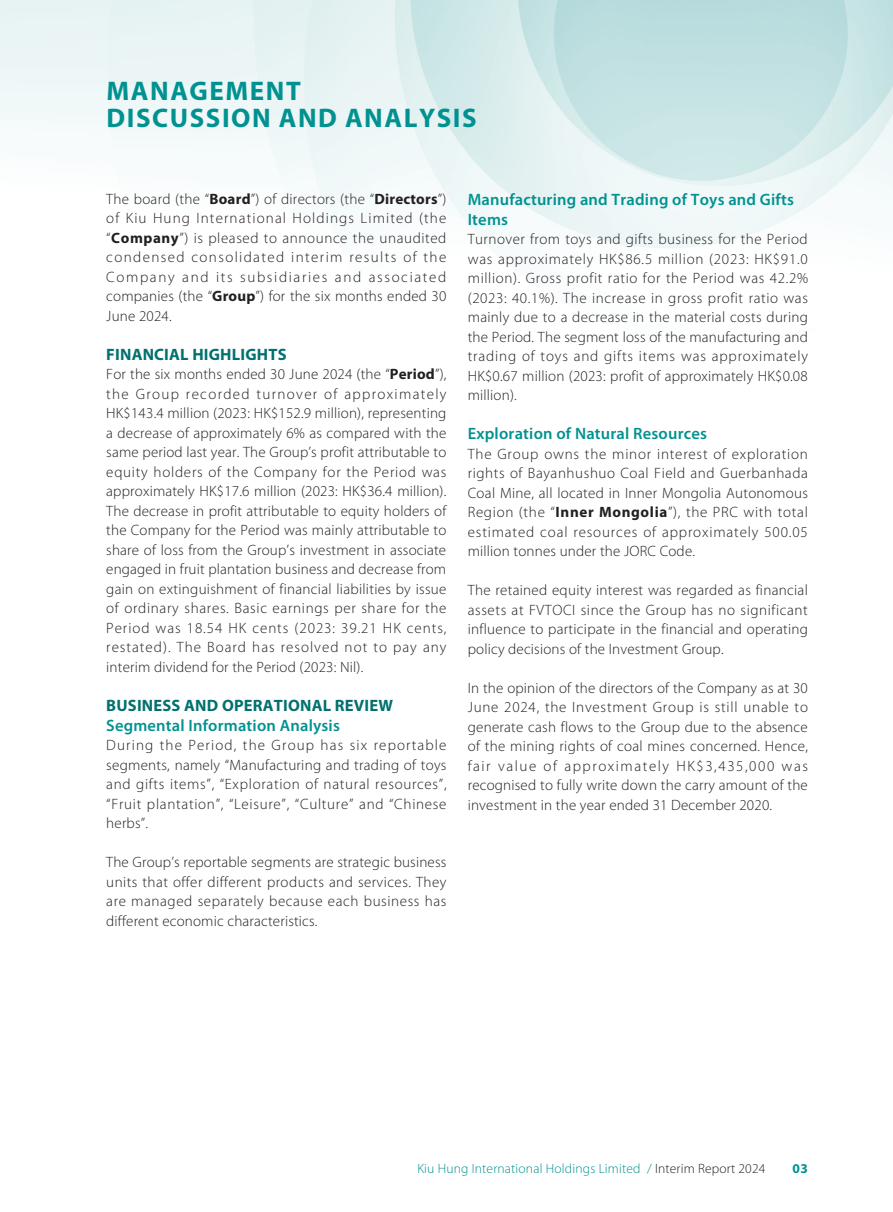
<style>
.page{position:relative;width:893px;height:1212px;background:#fff}
.page>*{position:absolute;margin:0;border:0;box-sizing:border-box;transform-origin:0 0}
.t1{font:700 27px "Myriad Pro";letter-spacing:.055em;color:#009290}
._02_H2{font:600 16.5px/19.5px "Myriad Pro";letter-spacing:.01em;color:#009290}
._01_H1{font:700 16.5px "Myriad Pro";letter-spacing:.01em;color:#00716f}
._00_txt{font:300 15px/19.5px "Myriad Pro";letter-spacing:.015em;color:#231f20;text-align:justify}
.t2{font:300 13.5px "Myriad Pro";letter-spacing:.015em;color:#009290}
.t3{font:700 13.5px "Myriad Pro";color:#009290}
.s1{font-weight:700}
.s2{color:#231f20}
</style>
<div class="page">
<img style="left:0;top:0;width:893px;height:248px">
<p class="t1" style="left:107px;top:73px;width:196px">MANAGEMENT</p>
<p class="t1" style="left:107px;top:100px;width:372px">DISCUSSION AND ANALYSIS</p>
<p class="_00_txt" style="left:106px;top:189px;width:342px">The board (the “<span class="s1">Board</span>”) of directors (the “<span class="s1">Directors</span>”) of Kiu Hung International Holdings Limited (the “<span class="s1">Company</span>”) is pleased to announce the unaudited condensed consolidated interim results of the Company and its subsidiaries and associated companies (the “<span class="s1">Group</span>”) for the six months ended 30<br>June 2024.</p>
<p class="_01_H1" style="left:106px;top:344px;width:182px">FINANCIAL HIGHLIGHTS</p>
<p class="_00_txt" style="left:106px;top:364px;width:342px">For the six months ended 30 June 2024 (the “<span class="s1">Period</span>”), the Group recorded turnover of approximately HK$143.4 million (2023: HK$152.9 million), representing a decrease of approximately 6% as compared with the same period last year. The Group’s profit attributable to equity holders of the Company for the Period was approximately HK$17.6 million (2023: HK$36.4 million).<br>The decrease in profit attributable to equity holders of the Company for the Period was mainly attributable to share of loss from the Group’s investment in associate engaged in fruit plantation business and decrease from gain on extinguishment of financial liabilities by issue of ordinary shares. Basic earnings per share for the Period was 18.54 HK cents (2023: 39.21 HK cents, restated). The Board has resolved not to pay any interim dividend for the Period (2023: Nil).</p>
<p class="_01_H1" style="left:106px;top:695px;width:288px">BUSINESS AND OPERATIONAL REVIEW</p>
<p class="_02_H2" style="left:106px;top:715px;width:235px">Segmental Information Analysis</p>
<p class="_00_txt" style="left:106px;top:735px;width:342px">During the Period, the Group has six reportable segments, namely “Manufacturing and trading of toys and gifts items”, “Exploration of natural resources”, “Fruit plantation”, “Leisure”, “Culture” and “Chinese herbs”.</p>
<p class="_00_txt" style="left:106px;top:852px;width:342px">The Group’s reportable segments are strategic business units that offer different products and services. They are managed separately because each business has different economic characteristics.</p>
<p class="_02_H2" style="left:468px;top:189px;width:328px">Manufacturing and Trading of Toys and Gifts<br>Items</p>
<p class="_00_txt" style="left:468px;top:229px;width:342px">Turnover from toys and gifts business for the Period was approximately HK$86.5 million (2023: HK$91.0 million). Gross profit ratio for the Period was 42.2% (2023: 40.1%). The increase in gross profit ratio was mainly due to a decrease in the material costs during the Period. The segment loss of the manufacturing and trading of toys and gifts items was approximately HK$0.67 million (2023: profit of approximately HK$0.08 million).</p>
<p class="_02_H2" style="left:468px;top:423px;width:241px">Exploration of Natural Resources</p>
<p class="_00_txt" style="left:468px;top:444px;width:342px">The Group owns the minor interest of exploration rights of Bayanhushuo Coal Field and Guerbanhada Coal Mine, all located in Inner Mongolia Autonomous Region (the “<span class="s1">Inner Mongolia</span>”), the PRC with total estimated coal resources of approximately 500.05 million tonnes under the JORC Code.</p>
<p class="_00_txt" style="left:468px;top:580px;width:342px">The retained equity interest was regarded as financial assets at FVTOCI since the Group has no significant influence to participate in the financial and operating policy decisions of the Investment Group.</p>
<p class="_00_txt" style="left:468px;top:678px;width:342px">In the opinion of the directors of the Company as at 30<br>June 2024, the Investment Group is still unable to generate cash flows to the Group due to the absence of the mining rights of coal mines concerned. Hence, fair value of approximately HK$3,435,000 was recognised to fully write down the carry amount of the investment in the year ended 31 December 2020.</p>
<p class="t2" style="left:417px;top:1160px;width:349px">Kiu Hung International Holdings Limited / <span class="s2">Interim Report 2024</span></p>
<p class="t3" style="left:793px;top:1159px;width:17px">03</p>
</div>
